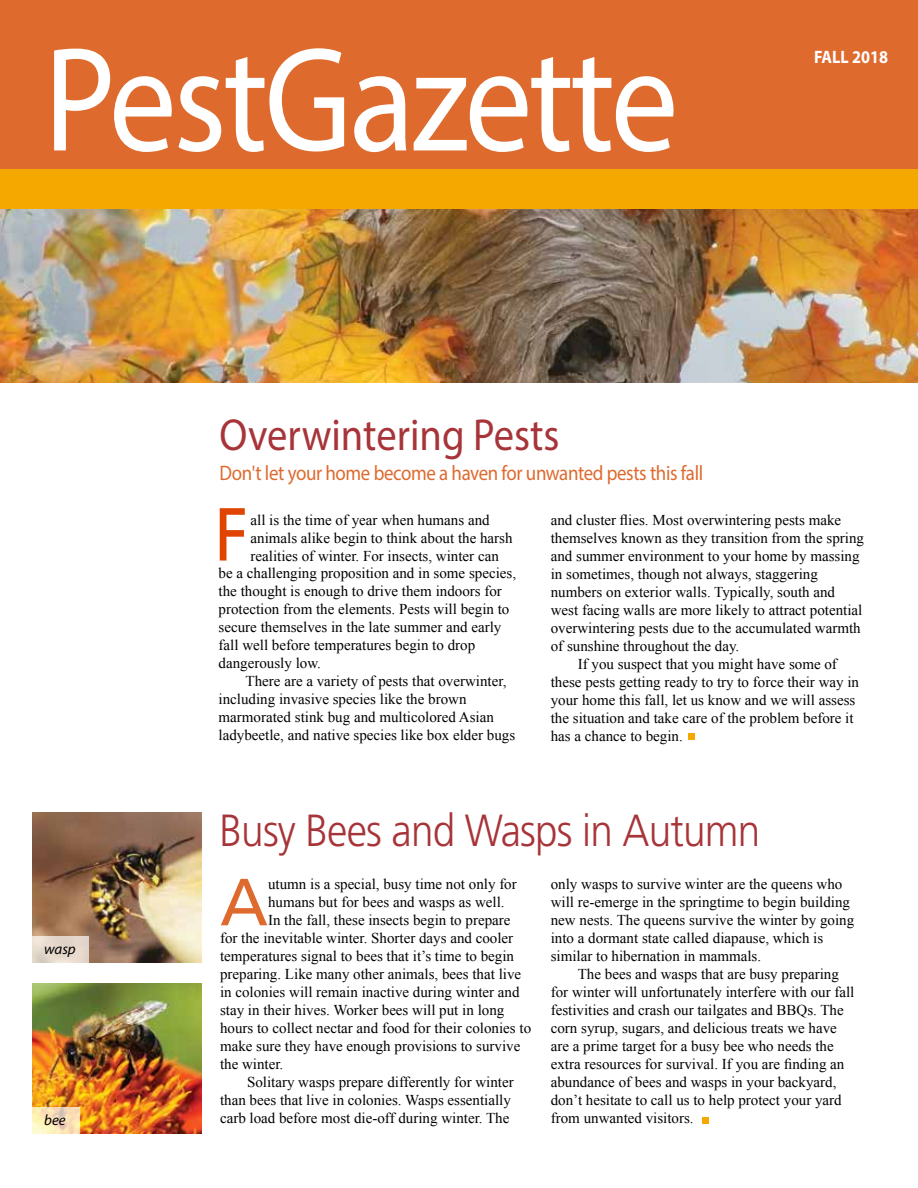
<style>
.page{position:relative;width:918px;height:1188px;background:#fff}
.page>*{position:absolute;margin:0;border:0;box-sizing:border-box;transform-origin:0 0}
.t1{font:150px "Myriad Pro";letter-spacing:-.025em;color:#fff;scale:.9 1}
.t2{font:75px "Frutiger";color:#e04403;scale:.9 1}
.t3{font:66.6px "Frutiger";color:#df6a2e}
.t4{font:300 45px "Frutiger";letter-spacing:-.02em;color:#a73439;scale:.9 1}
.t5{font:45px "Myriad Pro";color:#a73439;scale:.9 1}
.t6{font:21px "Myriad Pro";letter-spacing:-.02em;color:#df6a2e;scale:.9 1}
.t7{font:700 18px "Myriad Pro";color:#fff;scale:.9 1}
.t8{font:15px/18px "Times New Roman";color:#000}
.t9{font:italic 15px "Myriad Pro";color:#000}
</style>
<div class="page">
<img style="left:32px;top:984px;width:170px;height:150px">
<img style="left:32px;top:813px;width:170px;height:149px">
<img style="left:0;top:209px;width:918px;height:173px">
<div style="left:0;top:0;width:918px;height:186px;background:#df6a2e"></div>
<div style="left:0;top:170px;width:918px;height:39px;background:#f5a800"></div>
<div style="left:702px;top:1117px;width:7px;height:7px;background:#f5a800"></div>
<div style="left:688px;top:733px;width:7px;height:7px;background:#f5a800"></div>
<div style="left:32px;top:936px;width:57px;height:26px;background:#e5d7cc"></div>
<svg style="left:32px;top:1107px;width:48px;height:27px"></svg>
<h1 class="t1" style="left:44px;top:8px;width:706px">PestGazette</h1>
<p class="t7" style="left:814px;top:46px;width:84px">FALL 2018</p>
<p class="t9" style="left:44px;top:940px;width:33px">wasp</p>
<p class="t9" style="left:44px;top:1111px;width:23px">bee</p>
<h3 class="t5" style="left:220px;top:407px;width:379px">Overwintering Pests</h3>
<h3 class="t6" style="left:220px;top:460px;width:539px">Don't let your home become a haven for unwanted pests this fall</h3>
<p class="t8" style="left:251px;top:510px;width:264px">all is the time of year when humans and animals alike begin to think about the harsh</p>
<h2 class="t2" style="left:214px;top:490px;width:39px">F</h2>
<p class="t8" style="left:551px;top:510px;width:292px">and cluster flies. Most overwintering pests make</p>
<p class="t8" style="left:551px;top:528px;width:315px">themselves known as they transition from the spring</p>
<p class="t8" style="left:551px;top:546px;width:310px">and summer environment to your home by massing</p>
<p class="t8" style="left:551px;top:564px;width:269px">in sometimes, though not always, staggering</p>
<p class="t8" style="left:551px;top:582px;width:286px">numbers on exterior walls. Typically, south and</p>
<p class="t8" style="left:551px;top:600px;width:313px">west facing walls are more likely to attract potential</p>
<p class="t8" style="left:551px;top:618px;width:311px">overwintering pests due to the accumulated warmth</p>
<p class="t8" style="left:551px;top:636px;width:190px">of sunshine throughout the day.</p>
<p class="t8" style="left:578px;top:654px;width:261px">If you suspect that you might have some of</p>
<p class="t8" style="left:551px;top:672px;width:310px">these pests getting ready to try to force their way in</p>
<p class="t8" style="left:551px;top:690px;width:306px">your home this fall, let us know and we will assess</p>
<p class="t8" style="left:551px;top:708px;width:304px">the situation and take care of the problem before it</p>
<p class="t8" style="left:551px;top:726px;width:134px">has a chance to begin.</p>
<p class="t8" style="left:251px;top:546px;width:250px">realities of winter. For insects, winter can</p>
<p class="t8" style="left:219px;top:564px;width:299px">be a challenging proposition and in some species, the thought is enough to drive them indoors for protection from the elements. Pests will begin to secure themselves in the late summer and early fall well before temperatures begin to drop dangerously low.</p>
<p class="t8" style="left:219px;top:672px;width:298px;text-indent:27px">There are a variety of pests that overwinter, including invasive species like the brown marmorated stink bug and multicolored Asian ladybeetle, and native species like box elder bugs</p>
<h3 class="t4" style="left:220px;top:805px;width:602px">Busy Bees and Wasps in Autumn</h3>
<p class="t8" style="left:551px;top:875px;width:305px">only wasps to survive winter are the queens who will re-emerge in the springtime to begin building new nests. The queens survive the winter by going into a dormant state called diapause, which is similar to hibernation in mammals.</p>
<p class="t8" style="left:551px;top:965px;width:305px;text-indent:27px">The bees and wasps that are busy preparing for winter will unfortunately interfere with our fall festivities and crash our tailgates and BBQs. The corn syrup, sugars, and delicious treats we have are a prime target for a busy bee who needs the extra resources for survival. If you are finding an abundance of bees and wasps in your backyard, don’t hesitate to call us to help protect your yard from unwanted visitors.</p>
<h3 class="t3" style="left:220px;top:863px;width:50px">A</h3>
<p class="t8" style="left:268px;top:875px;width:250px">utumn is a special, busy time not only for</p>
<p class="t8" style="left:268px;top:893px;width:238px">humans but for bees and wasps as well.</p>
<p class="t8" style="left:268px;top:911px;width:244px">In the fall, these insects begin to prepare</p>
<p class="t8" style="left:220px;top:929px;width:295px">for the inevitable winter. Shorter days and cooler</p>
<p class="t8" style="left:220px;top:947px;width:296px">temperatures signal to bees that it’s time to begin</p>
<p class="t8" style="left:220px;top:965px;width:303px">preparing. Like many other animals, bees that live</p>
<p class="t8" style="left:220px;top:983px;width:301px">in colonies will remain inactive during winter and</p>
<p class="t8" style="left:220px;top:1001px;width:286px">stay in their hives. Worker bees will put in long</p>
<p class="t8" style="left:220px;top:1019px;width:313px">hours to collect nectar and food for their colonies to</p>
<p class="t8" style="left:220px;top:1037px;width:302px">make sure they have enough provisions to survive</p>
<p class="t8" style="left:220px;top:1055px;width:65px">the winter.</p>
<p class="t8" style="left:247px;top:1073px;width:268px">Solitary wasps prepare differently for winter</p>
<p class="t8" style="left:220px;top:1091px;width:292px">than bees that live in colonies. Wasps essentially</p>
<p class="t8" style="left:220px;top:1109px;width:291px">carb load before most die-off during winter. The</p>
</div>
